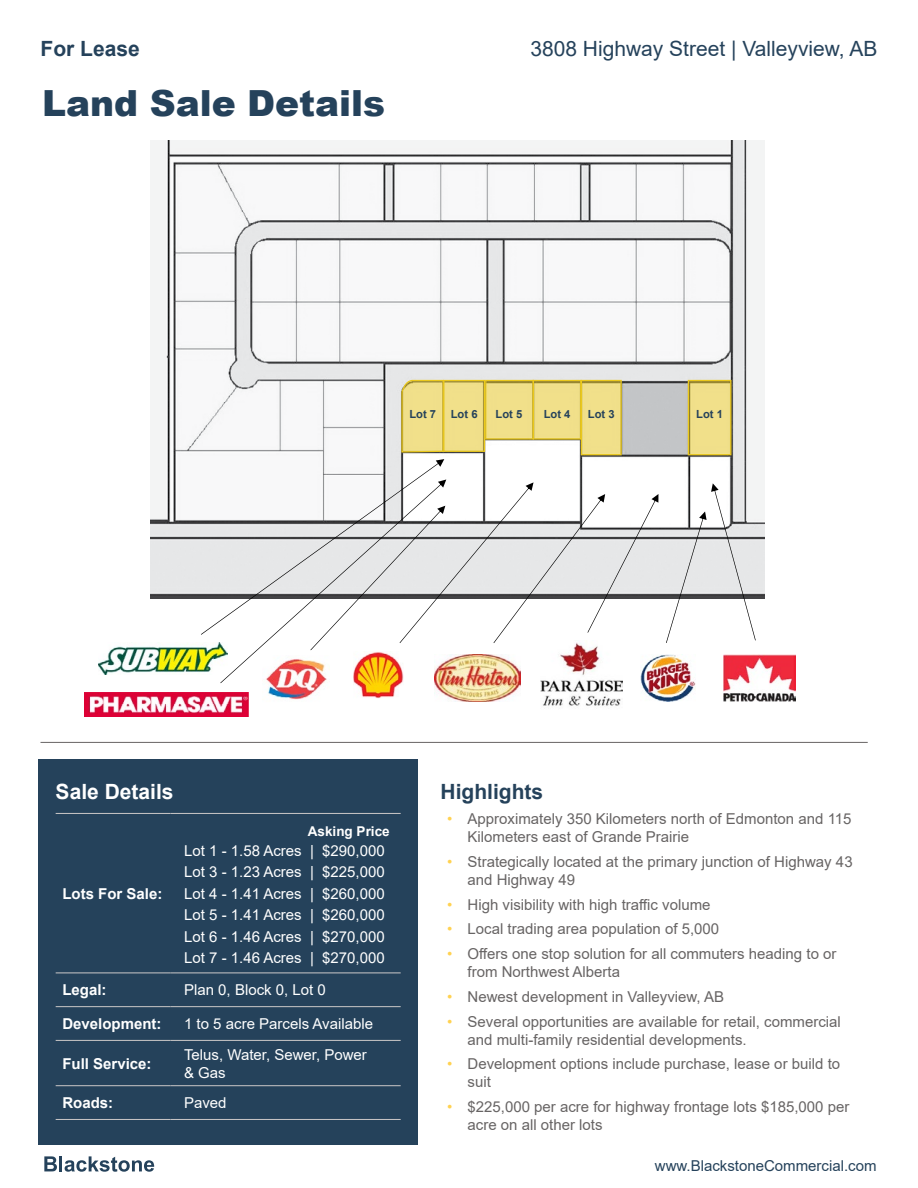
<style>
.page{position:relative;width:918px;height:1188px;background:#fff}
.page>*{position:absolute;margin:0;border:0;box-sizing:border-box;transform-origin:0 0}
.t1{font:900 36px "Arial";color:#25425b}
.t2{font:21px "Arial";color:#25425b}
.t3{font:700 21px "Arial";color:#25425b}
.t4{font:700 21px "Arial";color:#fff}
.t5{font:15px/18px "Arial";color:#676464}
.t6{font:15px/21.5px "Arial";color:#fff;text-align:justify}
.t7{font:700 15px "Arial";color:#fff}
.t8{font:15px "Arial";color:#25425b}
.t9{font:700 13.5px "Arial";color:#fff}
.t10{font:700 11.25px "Arial";color:#25425b}
.s1{color:#ffd251}
</style>
<div class="page">
<svg style="left:44px;top:1156px;width:110px;height:16px"></svg>
<img style="left:151px;top:141px;width:614px;height:457px">
<svg style="left:401px;top:379px;width:43px;height:74px;background:#e9d880"></svg>
<div style="left:444px;top:380px;width:41px;height:71px;background:#f1e08a"></div>
<div style="left:443px;top:380px;width:42px;height:72px;border:1px solid #eac81c"></div>
<div style="left:486px;top:380px;width:47px;height:59px;background:#f1e08a"></div>
<div style="left:485px;top:380px;width:49px;height:60px;border:1px solid #eac81c"></div>
<div style="left:533px;top:380px;width:48px;height:59px;background:#f1e08a"></div>
<div style="left:533px;top:380px;width:48px;height:60px;border:1px solid #eac81c"></div>
<div style="left:581px;top:380px;width:40px;height:75px;background:#f1e08a"></div>
<div style="left:581px;top:380px;width:41px;height:75px;border:1px solid #eac81c"></div>
<div style="left:688px;top:380px;width:43px;height:75px;background:#f1e08a"></div>
<div style="left:688px;top:380px;width:43px;height:75px;border:1px solid #eac81c"></div>
<img style="left:98px;top:646px;width:122px;height:29px">
<img style="left:84px;top:692px;width:165px;height:24px">
<img style="left:268px;top:683px;width:55px;height:17px">
<img style="left:355px;top:683px;width:47px;height:15px">
<img style="left:434px;top:655px;width:86px;height:46px">
<img style="left:540px;top:650px;width:83px;height:56px">
<img style="left:724px;top:655px;width:71px;height:46px">
<img style="left:641px;top:655px;width:54px;height:46px">
<img style="left:220px;top:650px;width:226px;height:33px">
<svg style="left:201px;top:459px;width:457px;height:191px"></svg>
<svg style="left:666px;top:483px;width:90px;height:160px"></svg>
<div style="left:39px;top:759px;width:379px;height:385px;background:#25425b"></div>
<hr style="left:56px;top:813px;width:115px;height:1px;background:#cbc8c8">
<hr style="left:171px;top:813px;width:230px;height:1px;background:#cbc8c8">
<hr style="left:56px;top:973px;width:115px;height:1px;background:#cbc8c8">
<hr style="left:171px;top:973px;width:230px;height:1px;background:#cbc8c8">
<hr style="left:56px;top:1006px;width:115px;height:1px;background:#cbc8c8">
<hr style="left:171px;top:1006px;width:230px;height:1px;background:#cbc8c8">
<hr style="left:56px;top:1040px;width:115px;height:1px;background:#cbc8c8">
<hr style="left:171px;top:1040px;width:230px;height:1px;background:#cbc8c8">
<hr style="left:56px;top:1085px;width:115px;height:1px;background:#cbc8c8">
<hr style="left:171px;top:1085px;width:230px;height:1px;background:#cbc8c8">
<hr style="left:56px;top:1119px;width:115px;height:1px;background:#cbc8c8">
<hr style="left:171px;top:1119px;width:230px;height:1px;background:#cbc8c8">
<hr style="left:40px;top:742px;width:828px;height:1px;background:#676464">
<h2 class="t3" style="left:41px;top:34px;width:101px">For Lease</h2>
<h2 class="t2" style="left:530px;top:34px;width:349px">3808 Highway Street | Valleyview, AB</h2>
<h1 class="t1" style="left:42px;top:77px;width:345px">Land Sale Details</h1>
<p class="t10" style="left:409px;top:406px;width:28px">Lot 7</p>
<p class="t10" style="left:451px;top:406px;width:28px">Lot 6</p>
<p class="t10" style="left:496px;top:406px;width:28px">Lot 5</p>
<p class="t10" style="left:544px;top:406px;width:28px">Lot 4</p>
<p class="t10" style="left:588px;top:406px;width:28px">Lot 3</p>
<p class="t10" style="left:696px;top:406px;width:28px">Lot 1</p>
<h2 class="t4" style="left:56px;top:777px;width:119px">Sale Details</h2>
<h2 class="t3" style="left:441px;top:777px;width:104px">Highlights</h2>
<p class="t7" style="left:62px;top:883px;width:102px">Lots For Sale:</p>
<p class="t9" style="left:308px;top:822px;width:83px">Asking Price</p>
<p class="t6" style="left:184px;top:840px;width:202px">Lot 1 - 1.58 Acres | $290,000<br>Lot 3 - 1.23 Acres | $225,000<br>Lot 4 - 1.41 Acres | $260,000<br>Lot 5 - 1.41 Acres | $260,000<br>Lot 6 - 1.46 Acres | $270,000<br>Lot 7 - 1.46 Acres | $270,000</p>
<p class="t7" style="left:62px;top:979px;width:46px">Legal:</p>
<p class="t6" style="left:184px;top:979px;width:143px">Plan 0, Block 0, Lot 0</p>
<p class="t7" style="left:62px;top:1013px;width:101px">Development:</p>
<p class="t6" style="left:184px;top:1013px;width:190px">1 to 5 acre Parcels Available</p>
<p class="t7" style="left:62px;top:1053px;width:91px">Full Service:</p>
<p class="t6" style="left:184px;top:1045px;width:184px;line-height:18px">Telus, Water, Sewer, Power &amp; Gas</p>
<p class="t7" style="left:62px;top:1092px;width:52px">Roads:</p>
<p class="t6" style="left:184px;top:1092px;width:44px">Paved</p>
<p class="t5" style="left:468px;top:810px;width:386px;text-indent:-20px"><span class="s1">•</span> Approximately 350 Kilometers north of Edmonton and 115<br>Kilometers east of Grande Prairie</p>
<p class="t5" style="left:468px;top:853px;width:387px;text-indent:-20px"><span class="s1">•</span> Strategically located at the primary junction of Highway 43 and Highway 49</p>
<p class="t5" style="left:447px;top:895px;width:265px"><span class="s1">•</span> High visibility with high traffic volume</p>
<p class="t5" style="left:447px;top:920px;width:274px"><span class="s1">•</span> Local trading area population of 5,000</p>
<p class="t5" style="left:468px;top:945px;width:370px;text-indent:-20px"><span class="s1">•</span> Offers one stop solution for all commuters heading to or from Northwest Alberta</p>
<p class="t5" style="left:447px;top:988px;width:278px"><span class="s1">•</span> Newest development in Valleyview, AB</p>
<p class="t5" style="left:468px;top:1012px;width:375px;text-indent:-20px"><span class="s1">•</span> Several opportunities are available for retail, commercial and multi-family residential developments.</p>
<p class="t5" style="left:468px;top:1055px;width:374px;text-indent:-20px"><span class="s1">•</span> Development options include purchase, lease or build to suit</p>
<p class="t5" style="left:468px;top:1098px;width:383px;text-indent:-20px"><span class="s1">•</span> $225,000 per acre for highway frontage lots $185,000 per acre on all other lots</p>
<p class="t8" style="left:655px;top:1155px;width:223px">www.BlackstoneCommercial.com</p>
</div>
